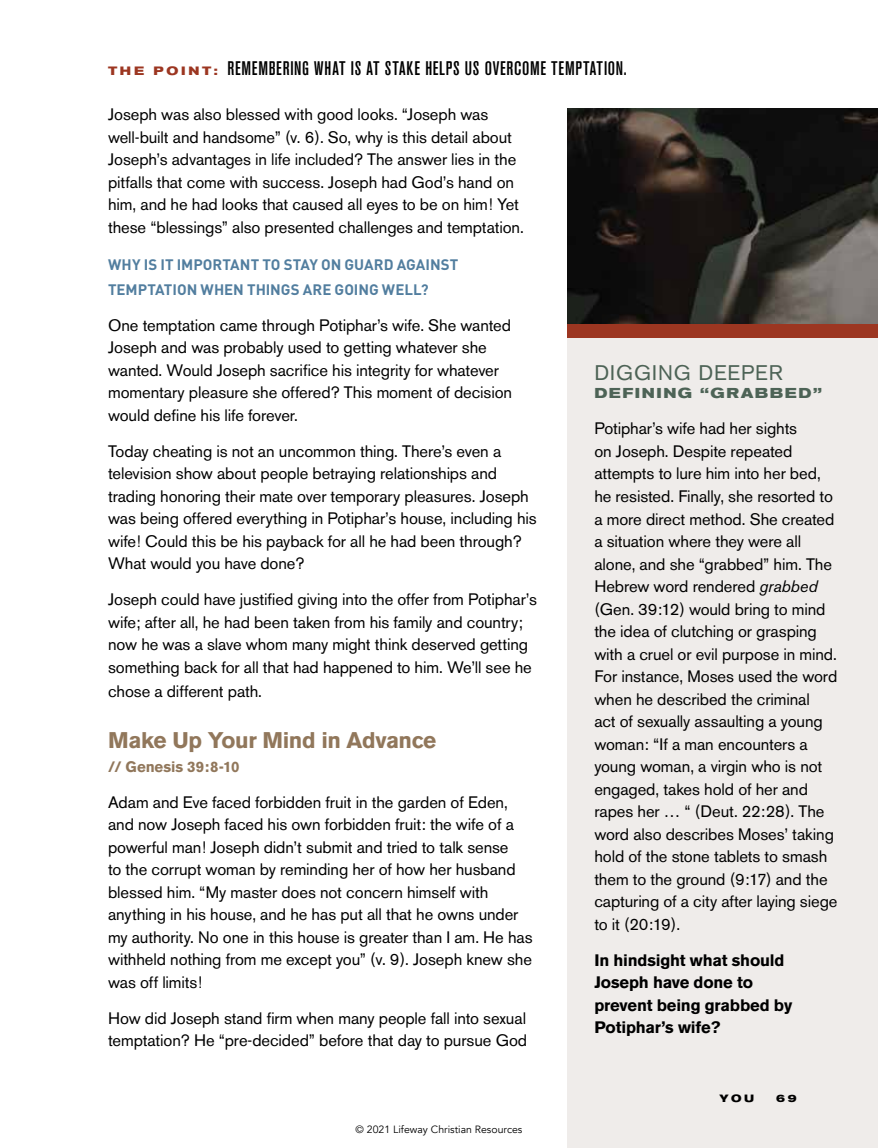
<style>
.page{position:relative;width:878px;height:1148px;background:#fff}
.page>*{position:absolute;margin:0;border:0;box-sizing:border-box;transform-origin:0 0}
.t1{font:700 22.5px "Akzidenz Grotesk BE";letter-spacing:-.015em;color:#91775b}
.t2{font:21px "Akzidenz Grotesk BE";letter-spacing:.045em;color:#4d6356}
.t3{font:500 condensed 19.5px "Akzidenz Grotesk BE";letter-spacing:.035em;color:#000}
.t4{font:16.5px/22.5px "Akzidenz Grotesk BE";letter-spacing:-.005em;color:#000}
.t5{font:700 16.5px/22.5px "Akzidenz Grotesk BE";letter-spacing:-.01em;color:#000}
.t6{font:700 15px/24px "DIN";color:#527e9f}
.t7{font:700 15px "Akzidenz Grotesk BE";letter-spacing:-.005em;color:#91775b}
.t8{font:700 expanded 14.25px "Akzidenz Grotesk BE";letter-spacing:.11em;color:#4d6356}
.t9{font:10.5px "Avenir";color:#000}
.t10{font:700 expanded 10.5px "Akzidenz Grotesk BE";color:#000}
.s1{font-weight:700;font-stretch:expanded;font-size:12px;color:#9c3621}
.s2{font-style:italic}
</style>
<div class="page">
<div style="left:567px;top:108px;width:311px;height:1040px;background:#efecea"></div>
<img style="left:567px;top:108px;width:311px;height:216px">
<div style="left:567px;top:324px;width:311px;height:14px;background:#9c3621"></div>
<p class="t3" style="left:108px;top:58px;width:520px"><span class="s1">T H E P O I N T:</span> REMEMBERING WHAT IS AT STAKE HELPS US OVERCOME TEMPTATION.</p>
<p class="t4" style="left:108px;top:103px;width:417px">Joseph was also blessed with good looks. “Joseph was well-built and handsome” (v. 6). So, why is this detail about Joseph’s advantages in life included? The answer lies in the pitfalls that come with success. Joseph had God’s hand on him, and he had looks that caused all eyes to be on him! Yet these “blessings” also presented challenges and temptation.</p>
<p class="t6" style="left:108px;top:252px;width:352px">WHY IS IT IMPORTANT TO STAY ON GUARD AGAINST<br>TEMPTATION WHEN THINGS ARE GOING WELL?</p>
<p class="t4" style="left:108px;top:313px;width:405px">One temptation came through Potiphar’s wife. She wanted Joseph and was probably used to getting whatever she wanted. Would Joseph sacrifice his integrity for whatever momentary pleasure she offered? This moment of decision would define his life forever.</p>
<p class="t4" style="left:108px;top:439px;width:430px">Today cheating is not an uncommon thing. There’s even a television show about people betraying relationships and trading honoring their mate over temporary pleasures. Joseph was being offered everything in Potiphar’s house, including his wife! Could this be his payback for all he had been through?<br>What would you have done?</p>
<p class="t4" style="left:108px;top:588px;width:430px">Joseph could have justified giving into the offer from Potiphar’s wife; after all, he had been taken from his family and country; now he was a slave whom many might think deserved getting something back for all that had happened to him. We’ll see he</p>
<p class="t4" style="left:108px;top:679px;width:155px">chose a different path.</p>
<h1 class="t1" style="left:108px;top:727px;width:330px">Make Up Your Mind in Advance</h1>
<p class="t7" style="left:108px;top:757px;width:133px">// Genesis 39:8-10</p>
<p class="t4" style="left:108px;top:790px;width:426px">Adam and Eve faced forbidden fruit in the garden of Eden, and now Joseph faced his own forbidden fruit: the wife of a powerful man! Joseph didn’t submit and tried to talk sense<br>to the corrupt woman by reminding her of how her husband blessed him. “My master does not concern himself with anything in his house, and he has put all that he owns under my authority. No one in this house is greater than I am. He has withheld nothing from me except you” (v. 9). Joseph knew she was off limits!</p>
<p class="t4" style="left:108px;top:1006px;width:420px">How did Joseph stand firm when many people fall into sexual temptation? He “pre-decided” before that day to pursue God</p>
<p class="t2" style="left:594px;top:360px;width:190px">DIGGING DEEPER</p>
<p class="t8" style="left:594px;top:385px;width:229px">DEFINING “GRABBED”</p>
<p class="t4" style="left:594px;top:417px;width:244px">Potiphar’s wife had her sights<br>on Joseph. Despite repeated attempts to lure him into her bed, he resisted. Finally, she resorted to a more direct method. She created a situation where they were all alone, and she “grabbed” him. The<br>Hebrew word rendered <span class="s2">grabbed </span>(Gen. 39:12) would bring to mind the idea of clutching or grasping with a cruel or evil purpose in mind.<br>For instance, Moses used the word when he described the criminal<br>act of sexually assaulting a young woman: “If a man encounters a young woman, a virgin who is not engaged, takes hold of her and rapes her … “ (Deut. 22:28). The word also describes Moses’ taking hold of the stone tablets to smash them to the ground (9:17) and the capturing of a city after laying siege to it (20:19).</p>
<p class="t5" style="left:594px;top:949px;width:199px">In hindsight what should<br>Joseph have done to prevent being grabbed by<br>Potiphar’s wife?</p>
<p class="t9" style="left:355px;top:1122px;width:168px">© 2021 Lifeway Christian Resources</p>
<p class="t10" style="left:719px;top:1092px;width:36px">YOU</p>
<p class="t10" style="left:776px;top:1092px;width:22px">6 9</p>
</div>
